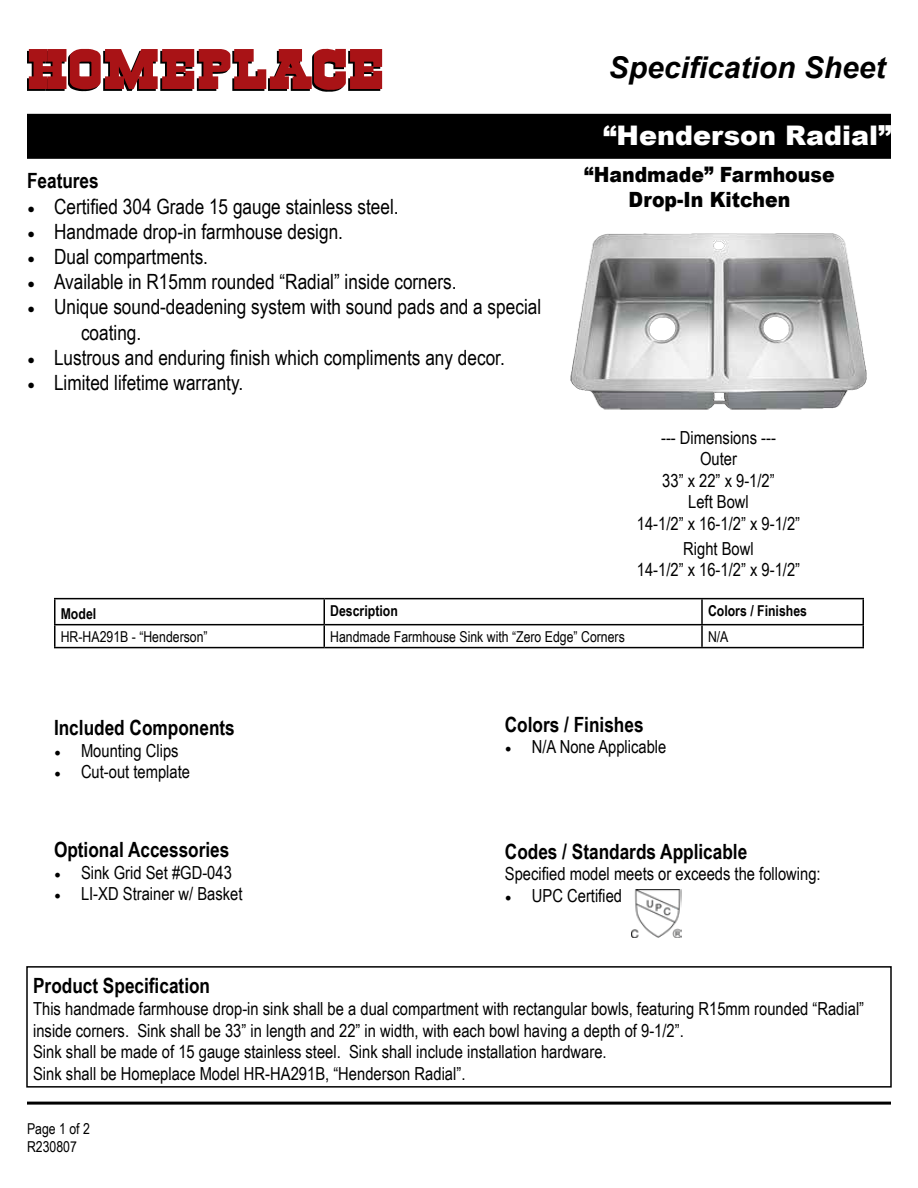
<style>
.page{position:relative;width:918px;height:1188px;background:#fff}
.page>*{position:absolute;margin:0;border:0;box-sizing:border-box;transform-origin:0 0}
.t1{font:italic 700 30px "Arial";color:#000}
.t2{font:900 27px "Arial";color:#fff}
.t3{font:21px/25.2px "Arial Narrow";color:#000}
.t4{font:700 21px "Arial Narrow";color:#000}
.t5{font:900 21px/25.2px "Arial";color:#000;text-align:center;scale:.9 1}
.t6{font:18px/21.6px "Arial Narrow";color:#000;text-align:center}
.t7{font:15px/18px "Arial Narrow";color:#000}
.t8{font:700 15px "Arial Narrow";color:#000}
.s1{font-family:"Minion Pro"}
</style>
<div class="page">
<svg style="left:27px;top:49px;width:355px;height:43px"></svg>
<div style="left:27px;top:114px;width:864px;height:45px;background:#000"></div>
<div style="left:26px;top:966px;width:866px;height:122px;border:2px solid #000"></div>
<hr style="left:27px;top:1102px;width:864px;height:3px;background:#000">
<hr style="left:54px;top:598px;width:270px;height:1px;background:#000">
<hr style="left:54px;top:599px;width:2px;height:25px;background:#000">
<hr style="left:324px;top:598px;width:378px;height:1px;background:#000">
<hr style="left:702px;top:598px;width:162px;height:1px;background:#000">
<hr style="left:701px;top:599px;width:2px;height:25px;background:#000">
<hr style="left:862px;top:599px;width:2px;height:25px;background:#000">
<hr style="left:54px;top:624px;width:270px;height:1px;background:#000">
<hr style="left:54px;top:625px;width:2px;height:22px;background:#000">
<hr style="left:324px;top:624px;width:378px;height:1px;background:#000">
<svg style="left:324px;top:599px;width:1px;height:48px"></svg>
<hr style="left:702px;top:624px;width:162px;height:1px;background:#000">
<hr style="left:701px;top:625px;width:2px;height:22px;background:#000">
<hr style="left:862px;top:625px;width:2px;height:22px;background:#000">
<hr style="left:54px;top:647px;width:270px;height:1px;background:#000">
<hr style="left:324px;top:647px;width:378px;height:1px;background:#000">
<hr style="left:702px;top:647px;width:162px;height:1px;background:#000">
<img style="left:632px;top:890px;width:49px;height:47px">
<img style="left:570px;top:233px;width:297px;height:176px">
<p class="t4" style="left:27px;top:165px;width:73px">Features</p>
<p class="t3" style="left:27px;top:193px;width:373px"><span class="s1">•</span> Certified 304 Grade 15 gauge stainless steel.</p>
<p class="t3" style="left:27px;top:218px;width:318px"><span class="s1">•</span> Handmade drop-in farmhouse design.</p>
<p class="t3" style="left:27px;top:243px;width:183px"><span class="s1">•</span> Dual compartments.</p>
<p class="t3" style="left:27px;top:269px;width:431px"><span class="s1">•</span> Available in R15mm rounded “Radial” inside corners.</p>
<p class="t3" style="left:81px;top:294px;width:462px;text-indent:-54px"><span class="s1">•</span> Unique sound-deadening system with sound pads and a special coating.</p>
<p class="t3" style="left:27px;top:344px;width:479px"><span class="s1">•</span> Lustrous and enduring finish which compliments any decor.</p>
<p class="t3" style="left:27px;top:369px;width:218px"><span class="s1">•</span> Limited lifetime warranty.</p>
<h1 class="t1" style="left:609px;top:48px;width:278px">Specification Sheet</h1>
<h2 class="t2" style="left:603px;top:116px;width:290px">“Henderson Radial”</h2>
<p class="t5" style="left:584px;top:161px;width:280px">“Handmade” Farmhouse<br>Drop-In Kitchen</p>
<p class="t6" style="left:637px;top:426px;width:165px">--- Dimensions ---<br>Outer<br>33” x 22” x 9-1/2”<br>Left Bowl<br>14-1/2” x 16-1/2” x 9-1/2”</p>
<p class="t6" style="left:637px;top:537px;width:165px">Right Bowl<br>14-1/2” x 16-1/2” x 9-1/2”</p>
<p class="t8" style="left:61px;top:602px;width:37px">Model</p>
<p class="t8" style="left:330px;top:599px;width:69px">Description</p>
<p class="t8" style="left:708px;top:599px;width:101px">Colors / Finishes</p>
<p class="t7" style="left:61px;top:627px;width:148px">HR-HA291B - “Henderson”</p>
<p class="t7" style="left:330px;top:627px;width:296px">Handmade Farmhouse Sink with “Zero Edge” Corners</p>
<p class="t7" style="left:708px;top:627px;width:22px">N/A</p>
<p class="t4" style="left:54px;top:712px;width:182px">Included Components</p>
<p class="t6" style="left:54px;top:739px;width:126px"><span class="s1">•</span> Mounting Clips</p>
<p class="t6" style="left:54px;top:760px;width:138px"><span class="s1">•</span> Cut-out template</p>
<p class="t4" style="left:54px;top:834px;width:177px">Optional Accessories</p>
<p class="t6" style="left:54px;top:861px;width:179px"><span class="s1">•</span> Sink Grid Set #GD-043</p>
<p class="t6" style="left:54px;top:883px;width:190px"><span class="s1">•</span> LI-XD Strainer w/ Basket</p>
<p class="t4" style="left:505px;top:708px;width:140px">Colors / Finishes</p>
<p class="t6" style="left:505px;top:736px;width:163px"><span class="s1">•</span> N/A None Applicable</p>
<p class="t4" style="left:505px;top:835px;width:244px">Codes / Standards Applicable</p>
<p class="t6" style="left:505px;top:862px;width:317px">Specified model meets or exceeds the following:</p>
<p class="t6" style="left:505px;top:884px;width:119px"><span class="s1">•</span> UPC Certified</p>
<p class="t4" style="left:33px;top:970px;width:179px">Product Specification</p>
<p class="t6" style="left:33px;top:997px;width:833px;text-align:left">This handmade farmhouse drop-in sink shall be a dual compartment with rectangular bowls, featuring R15mm rounded “Radial” inside corners. Sink shall be 33” in length and 22” in width, with each bowl having a depth of 9-1/2”.<br>Sink shall be made of 15 gauge stainless steel. Sink shall include installation hardware.<br>Sink shall be Homeplace Model HR-HA291B, “Henderson Radial”.</p>
<p class="t7" style="left:27px;top:1119px;width:64px">Page 1 of 2<br>R230807</p>
</div>
